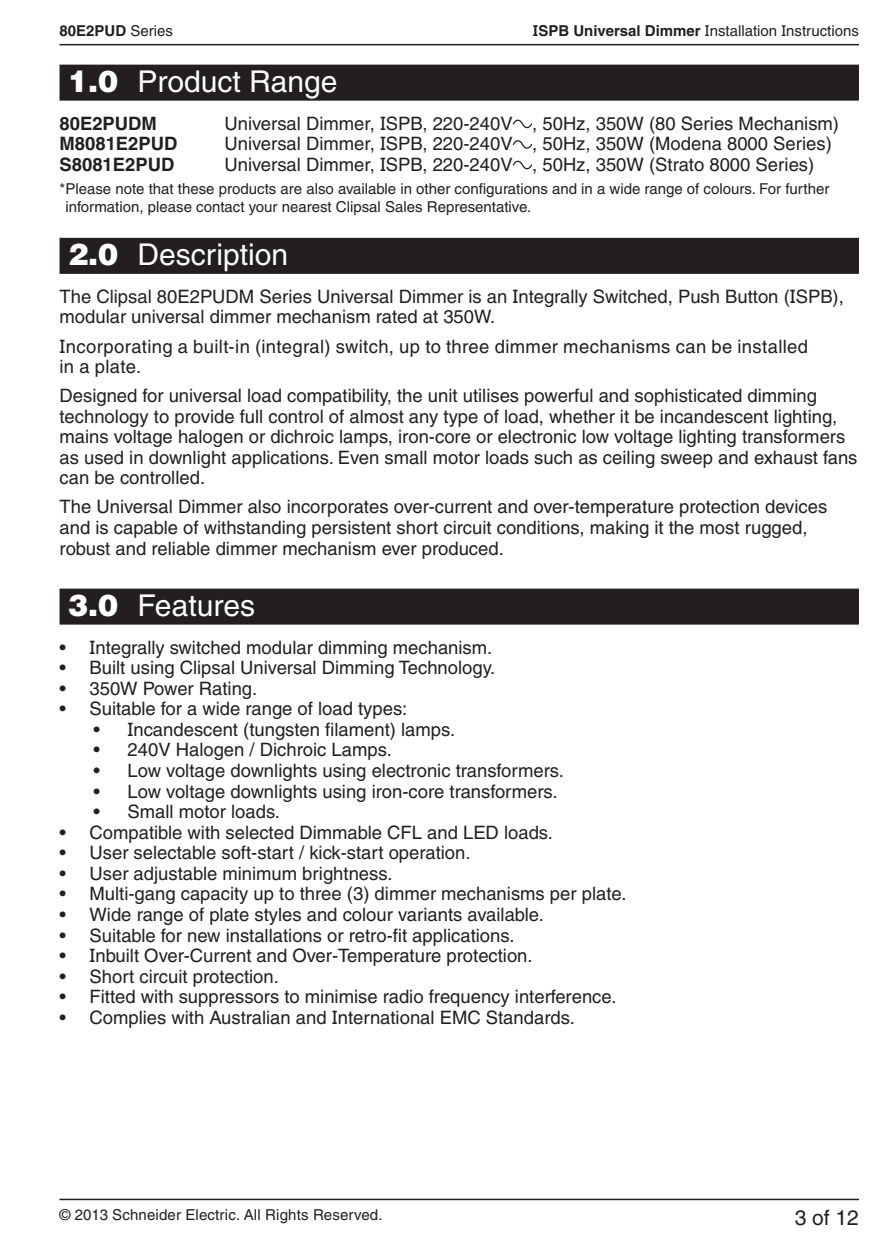
<style>
.page{position:relative;width:893px;height:1259px;background:#fff}
.page>*{position:absolute;margin:0;border:0;box-sizing:border-box;transform-origin:0 0}
.t1{font:500 30px "Helveticasi";color:#fff}
.t2{font:500 21px "Helveticasi";color:#231f20}
.t3{font:500 18.6px/20.7px "Helveticasi";color:#231f20}
.t4{font:500 18.6px/20.7px "Helveticasi";letter-spacing:.02em;color:#231f20}
.t5{font:700 18.6px "Helveticasi";color:#231f20}
.t6{font:500 15px/18px "Helveticasi";color:#231f20}
.t7{font:700 15px "Helveticasi";color:#231f20}
.s1{font-weight:500}
.s2{font-weight:700}
.s3{font-family:"Helvetica Bsi";font-weight:400}
</style>
<div class="page">
<hr style="left:60px;top:44px;width:799px;height:1px;background:#231f20">
<hr style="left:60px;top:1198px;width:799px;height:2px;background:#231f20">
<div style="left:60px;top:65px;width:799px;height:36px;background:#231f20"></div>
<div style="left:60px;top:238px;width:799px;height:36px;background:#231f20"></div>
<div style="left:60px;top:588px;width:799px;height:36px;background:#231f20"></div>
<svg style="left:512px;top:119px;width:21px;height:10px"></svg>
<svg style="left:512px;top:140px;width:21px;height:9px"></svg>
<svg style="left:512px;top:160px;width:21px;height:10px"></svg>
<p class="t7" style="left:60px;top:21px;width:115px">80E2PUD <span class="s1">Series</span></p>
<p class="t6" style="left:533px;top:21px;width:327px"><span class="s2">ISPB Universal Dimmer</span> Installation Instructions</p>
<h1 class="t1" style="left:68px;top:64px;width:271px"><span class="s3">1.0</span> Product Range</h1>
<p class="t5" style="left:60px;top:112px;width:99px">80E2PUDM</p>
<p class="t3" style="left:225px;top:113px;width:616px">Universal Dimmer, ISPB, 220-240V , 50Hz, 350W (80 Series Mechanism)</p>
<p class="t5" style="left:60px;top:132px;width:119px">M8081E2PUD</p>
<p class="t3" style="left:225px;top:133px;width:609px">Universal Dimmer, ISPB, 220-240V , 50Hz, 350W (Modena 8000 Series)</p>
<p class="t5" style="left:60px;top:153px;width:116px">S8081E2PUD</p>
<p class="t3" style="left:225px;top:154px;width:591px">Universal Dimmer, ISPB, 220-240V , 50Hz, 350W (Strato 8000 Series)</p>
<p class="t6" style="left:65px;top:180px;width:765px;text-indent:-6px">*Please note that these products are also available in other configurations and in a wide range of colours. For further information, please contact your nearest Clipsal Sales Representative.</p>
<h1 class="t1" style="left:68px;top:237px;width:221px"><span class="s3">2.0</span> Description</h1>
<p class="t3" style="left:60px;top:286px;width:786px">The Clipsal 80E2PUDM Series Universal Dimmer is an Integrally Switched, Push Button (ISPB), modular universal dimmer mechanism rated at 350W.</p>
<p class="t4" style="left:60px;top:336px;width:750px">Incorporating a built-in (integral) switch, up to three dimmer mechanisms can be installed in a plate.</p>
<p class="t3" style="left:60px;top:385px;width:799px">Designed for universal load compatibility, the unit utilises powerful and sophisticated dimming technology to provide full control of almost any type of load, whether it be incandescent lighting, mains voltage halogen or dichroic lamps, iron-core or electronic low voltage lighting transformers as used in downlight applications. Even small motor loads such as ceiling sweep and exhaust fans can be controlled.</p>
<p class="t3" style="left:60px;top:496px;width:769px">The Universal Dimmer also incorporates over-current and over-temperature protection devices and is capable of withstanding persistent short circuit conditions, making it the most rugged, robust and reliable dimmer mechanism ever produced.</p>
<h1 class="t1" style="left:68px;top:588px;width:188px"><span class="s3">3.0</span> Features</h1>
<p class="t3" style="left:60px;top:637px;width:434px">• Integrally switched modular dimming mechanism.</p>
<p class="t3" style="left:60px;top:657px;width:437px">• Built using Clipsal Universal Dimming Technology.</p>
<p class="t3" style="left:60px;top:678px;width:199px">• 350W Power Rating.</p>
<p class="t3" style="left:60px;top:698px;width:349px">• Suitable for a wide range of load types:</p>
<p class="t3" style="left:94px;top:719px;width:363px">• Incandescent (tungsten filament) lamps.</p>
<p class="t3" style="left:94px;top:739px;width:300px">• 240V Halogen / Dichroic Lamps.</p>
<p class="t3" style="left:94px;top:760px;width:472px">• Low voltage downlights using electronic transformers.</p>
<p class="t3" style="left:94px;top:780px;width:466px">• Low voltage downlights using iron-core transformers.</p>
<p class="t3" style="left:94px;top:801px;width:188px">• Small motor loads.</p>
<p class="t3" style="left:60px;top:822px;width:495px">• Compatible with selected Dimmable CFL and LED loads.</p>
<p class="t3" style="left:60px;top:842px;width:412px">• User selectable soft-start / kick-start operation.</p>
<p class="t3" style="left:60px;top:863px;width:334px">• User adjustable minimum brightness.</p>
<p class="t3" style="left:60px;top:883px;width:569px">• Multi-gang capacity up to three (3) dimmer mechanisms per plate.</p>
<p class="t3" style="left:60px;top:904px;width:486px">• Wide range of plate styles and colour variants available.</p>
<p class="t3" style="left:60px;top:924px;width:456px">• Suitable for new installations or retro-fit applications.</p>
<p class="t3" style="left:60px;top:945px;width:475px">• Inbuilt Over-Current and Over-Temperature protection.</p>
<p class="t3" style="left:60px;top:965px;width:221px">• Short circuit protection.</p>
<p class="t3" style="left:60px;top:986px;width:559px">• Fitted with suppressors to minimise radio frequency interference.</p>
<p class="t3" style="left:60px;top:1006px;width:517px">• Complies with Australian and International EMC Standards.</p>
<p class="t6" style="left:60px;top:1206px;width:325px">© 2013 Schneider Electric. All Rights Reserved.</p>
<p class="t2" style="left:795px;top:1205px;width:66px">3 of 12</p>
</div>
